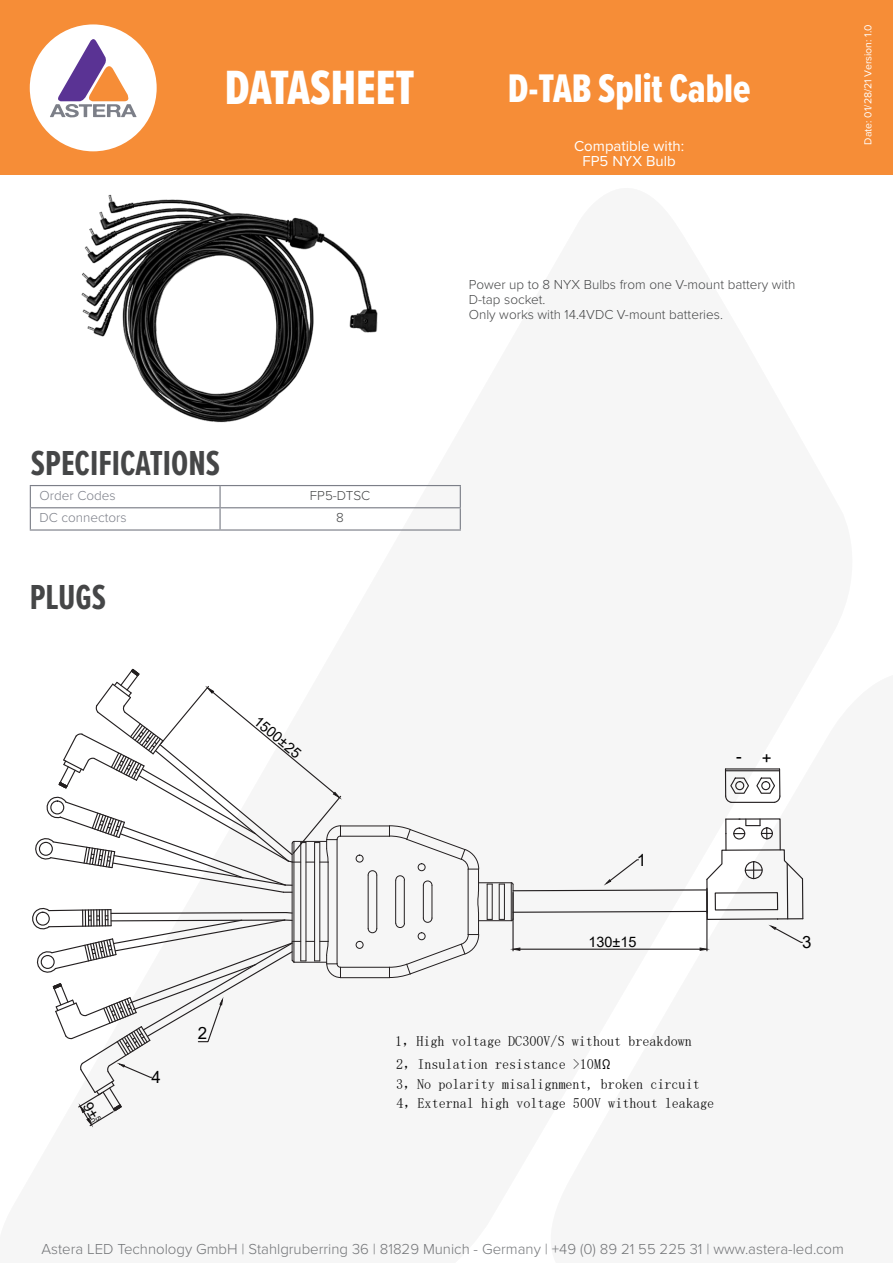
<style>
.page{position:relative;width:893px;height:1263px;background:#fff}
.page>*{position:absolute;margin:0;border:0;box-sizing:border-box;transform-origin:0 0}
.t1{font:49.8px "Proxima Nova Ex Cn Extrabld";color:#fff}
.t2{font:41.4px "Proxima Nova Ex Cn Extrabld";color:#fff}
.t3{font:700 36px "Proxima Nova Ex Cn";color:#454647}
.t4{font:16.8px "Arial";color:#000}
.t5{font:300 15px "Proxima Nova";color:#76787b}
.t6{font:15px/15px "Proxima Nova";color:#fff;text-align:center}
.t7{font:14.4px "Arial";color:#000}
.t8{font:14.1px/22.6px "Sim Sun";color:#000}
.t9{font:300 13.5px/15px "Proxima Nova";color:#454647}
.t10{font:300 13.5px "Proxima Nova";color:#7c7f88}
.t11{font:10.5px "Proxima Nova";color:#fff}
.s1{font-family:"ISOCPEUR";font-size:15.45px}
</style>
<div class="page">
<div style="left:0;top:0;width:893px;height:175px;background:#f68d37"></div>
<div style="left:30px;top:24px;width:127px;height:127px;background:#fff;border-radius:50%"></div>
<svg style="left:50px;top:37px;width:86px;height:81px"></svg>
<hr style="left:30px;top:485px;width:190px;height:1px;background:#7c7f88">
<hr style="left:220px;top:485px;width:241px;height:1px;background:#7c7f88">
<hr style="left:219px;top:486px;width:2px;height:21px;background:#7c7f88">
<hr style="left:30px;top:507px;width:190px;height:1px;background:#7c7f88">
<svg style="left:30px;top:486px;width:1px;height:43px"></svg>
<hr style="left:220px;top:507px;width:241px;height:1px;background:#7c7f88">
<hr style="left:219px;top:508px;width:2px;height:21px;background:#7c7f88">
<svg style="left:460px;top:486px;width:1px;height:43px"></svg>
<hr style="left:30px;top:529px;width:190px;height:2px;background:#7c7f88">
<hr style="left:220px;top:529px;width:241px;height:2px;background:#7c7f88">
<img style="left:81px;top:194px;width:297px;height:229px">
<hr style="left:504px;top:884px;width:1px;height:35px;background:#231f20">
<hr style="left:499px;top:884px;width:1px;height:35px;background:#231f20">
<hr style="left:492px;top:884px;width:1px;height:35px;background:#231f20">
<hr style="left:340px;top:977px;width:49px;height:1px;background:#231f20">
<hr style="left:487px;top:884px;width:1px;height:35px;background:#231f20">
<hr style="left:340px;top:967px;width:49px;height:1px;background:#231f20">
<hr style="left:478px;top:920px;width:33px;height:1px;background:#231f20">
<hr style="left:478px;top:882px;width:33px;height:1px;background:#231f20">
<hr style="left:376px;top:875px;width:1px;height:53px;background:#231f20">
<hr style="left:368px;top:875px;width:1px;height:53px;background:#231f20">
<hr style="left:340px;top:836px;width:49px;height:1px;background:#231f20">
<hr style="left:337px;top:840px;width:1px;height:124px;background:#231f20">
<hr style="left:340px;top:825px;width:49px;height:1px;background:#231f20">
<hr style="left:328px;top:862px;width:1px;height:79px;background:#231f20">
<hr style="left:319px;top:842px;width:1px;height:119px;background:#231f20">
<hr style="left:314px;top:842px;width:1px;height:119px;background:#231f20">
<hr style="left:305px;top:842px;width:1px;height:119px;background:#231f20">
<hr style="left:300px;top:842px;width:1px;height:119px;background:#231f20">
<hr style="left:293px;top:841px;width:1px;height:121px;background:#231f20">
<hr style="left:292px;top:843px;width:1px;height:117px;background:#231f20">
<svg style="left:367px;top:870px;width:11px;height:6px"></svg>
<svg style="left:367px;top:927px;width:11px;height:7px"></svg>
<div style="left:356px;top:941px;width:8px;height:8px;border:1px solid #231f20;border-radius:50%"></div>
<div style="left:356px;top:854px;width:8px;height:8px;border:1px solid #231f20;border-radius:50%"></div>
<svg style="left:389px;top:825px;width:91px;height:153px"></svg>
<hr style="left:725px;top:768px;width:54px;height:1px;background:#231f20">
<hr style="left:731px;top:802px;width:44px;height:1px;background:#231f20">
<svg style="left:724px;top:769px;width:26px;height:34px"></svg>
<svg style="left:756px;top:769px;width:25px;height:34px"></svg>
<hr style="left:725px;top:770px;width:54px;height:1px;background:#231f20">
<svg style="left:510px;top:818px;width:294px;height:133px"></svg>
<svg style="left:35px;top:668px;width:307px;height:225px"></svg>
<svg style="left:32px;top:907px;width:310px;height:220px"></svg>
<h1 class="t1" style="left:225px;top:51px;width:191px">DATASHEET</h1>
<h2 class="t2" style="left:508px;top:58px;width:244px">D-TAB Split Cable</h2>
<p class="t6" style="left:574px;top:138px;width:111px">Compatible with:<br>FP5 NYX Bulb</p>
<p class="t9" style="left:469px;top:276px;width:328px">Power up to 8 NYX Bulbs from one V-mount battery with<br>D-tap socket.<br>Only works with 14.4VDC V-mount batteries.</p>
<h3 class="t3" style="left:31px;top:442px;width:191px">SPECIFICATIONS</h3>
<p class="t10" style="left:40px;top:485px;width:78px">Order Codes</p>
<p class="t9" style="left:310px;top:487px;width:62px">FP5-DTSC</p>
<p class="t10" style="left:40px;top:508px;width:89px">DC connectors</p>
<p class="t9" style="left:336px;top:509px;width:9px">8</p>
<h3 class="t3" style="left:30px;top:576px;width:78px">PLUGS</h3>
<p class="t7" style="left:262px;top:711px;width:58px;rotate:40deg">1500±25</p>
<p class="t4" style="left:152px;top:1066px;width:11px">4</p>
<p class="t4" style="left:198px;top:1022px;width:11px">2</p>
<p class="t4" style="left:736px;top:746px;width:37px">- +</p>
<p class="t4" style="left:637px;top:848px;width:11px">1</p>
<p class="t7" style="left:588px;top:932px;width:50px">130±15</p>
<p class="t8" style="left:395px;top:1030px;width:298px">1，High voltage DC300V/S without breakdown<br>2，Insulation resistance &gt;10M<span class="s1">Ω</span></p>
<p class="t8" style="left:396px;top:1074px;width:320px;line-height:19px">3，No polarity misalignment, broken circuit<br>4，External high voltage 500V without leakage</p>
<p class="t4" style="left:802px;top:931px;width:11px">3</p>
<p class="t11" style="left:860px;top:145px;width:122px;rotate:-90deg">Date: 01/28/21 Version: 1.0</p>
<p class="t5" style="left:41px;top:1237px;width:804px">Astera LED Technology GmbH | Stahlgruberring 36 | 81829 Munich - Germany | +49 (0) 89 21 55 225 31 | www.astera-led.com</p>
</div>
